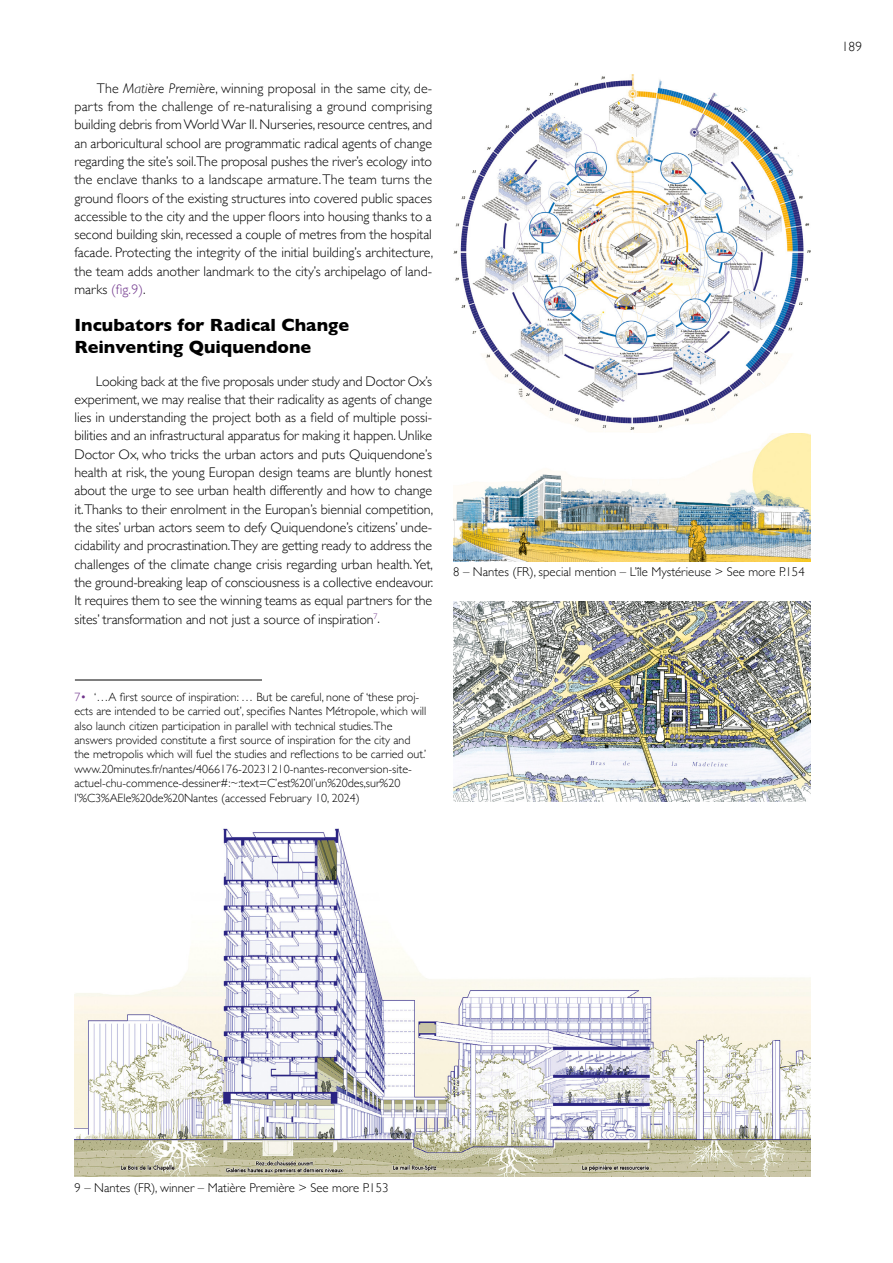
<style>
.page{position:relative;width:893px;height:1263px;background:#fff}
.page>*{position:absolute;margin:0;border:0;box-sizing:border-box;transform-origin:0 0}
.t1{font:700 18px/22.5px "Gill Sans";color:#000}
.t2{font:300 13.95px/18.3px "Gill Sans";color:#000;text-align:justify}
.t3{font:300 13.5px "Gill Sans";color:#000}
.t4{font:300 12.75px "Gill Sans";color:#000}
.t5{font:300 12px/14.4px "Gill Sans";color:#000}
.s1{font-style:italic}
.s2{color:#6f348b}
</style>
<div class="page">
<img style="left:74px;top:828px;width:737px;height:348px">
<img style="left:453px;top:601px;width:358px;height:200px">
<img style="left:453px;top:433px;width:358px;height:128px">
<img style="left:453px;top:74px;width:358px;height:358px">
<hr style="left:75px;top:680px;width:187px;height:1px;background:#000">
<p class="t2" style="left:74px;top:78px;width:360px;text-indent:23px">The <span class="s1">Matière Première</span>, winning proposal in the same city, de&shy;parts from the challenge of re-naturalising a ground comprising building debris from World War II. Nurseries, resource centres, and an arboricultural school are programmatic radical agents of change regarding the site’s soil.The proposal pushes the river’s ecology into the enclave thanks to a landscape armature. The team turns the ground floors of the existing structures into covered public spaces accessible to the city and the upper floors into housing thanks to a second building skin, recessed a couple of metres from the hospital facade. Protecting the integrity of the initial building’s architecture, the team adds another landmark to the city’s archipelago of land&shy;marks <span class="s2">(fig.9)</span>.</p>
<p class="t1" style="left:74px;top:313px;width:276px">Incubators for Radical Change<br>Reinventing Quiquendone</p>
<p class="t2" style="left:74px;top:371px;width:360px;text-indent:21px">Looking back at the five proposals under study and Doctor Ox’s experiment, we may realise that their radicality as agents of change lies in understanding the project both as a field of multiple possi&shy;bilities and an infrastructural apparatus for making it happen. Unlike Doctor Ox, who tricks the urban actors and puts Quiquendone’s health at risk, the young Europan design teams are bluntly honest about the urge to see urban health differently and how to change it.Thanks to their enrolment in the Europan’s biennial competition, the sites’ urban actors seem to defy Quiquendone’s citizens’ unde&shy;cidability and procrastination.They are getting ready to address the challenges of the climate change crisis regarding urban health. Yet, the ground-breaking leap of consciousness is a collective endeavour.<br>It requires them to see the winning teams as equal partners for the sites’ transformation and not just a source of inspiration<sup>7</sup>.</p>
<p class="t4" style="left:453px;top:562px;width:353px">8 – Nantes (FR), special mention – L’île Mystérieuse &gt; See more P.154</p>
<p class="t5" style="left:74px;top:689px;width:353px"><span class="s2">7•</span> ʻ…A first source of inspiration: … But be careful, none of ʻthese proj&shy;ects are intended to be carried outʼ, specifies Nantes Métropole, which will also launch citizen participation in parallel with technical studies.The answers provided constitute a first source of inspiration for the city and the metropolis which will fuel the studies and reflections to be carried out.’ www.20minutes.fr/nantes/4066176-20231210-nantes-reconversion-site&shy;actuel-chu-commence-dessiner#:~:text=C’est%20l’un%20des,sur%20 l’%C3%AEle%20de%20Nantes (accessed February 10, 2024)</p>
<p class="t3" style="left:842px;top:36px;width:22px">189</p>
<p class="t4" style="left:74px;top:1177px;width:315px">9 – Nantes (FR), winner – Matière Première &gt; See more P.153</p>
</div>
